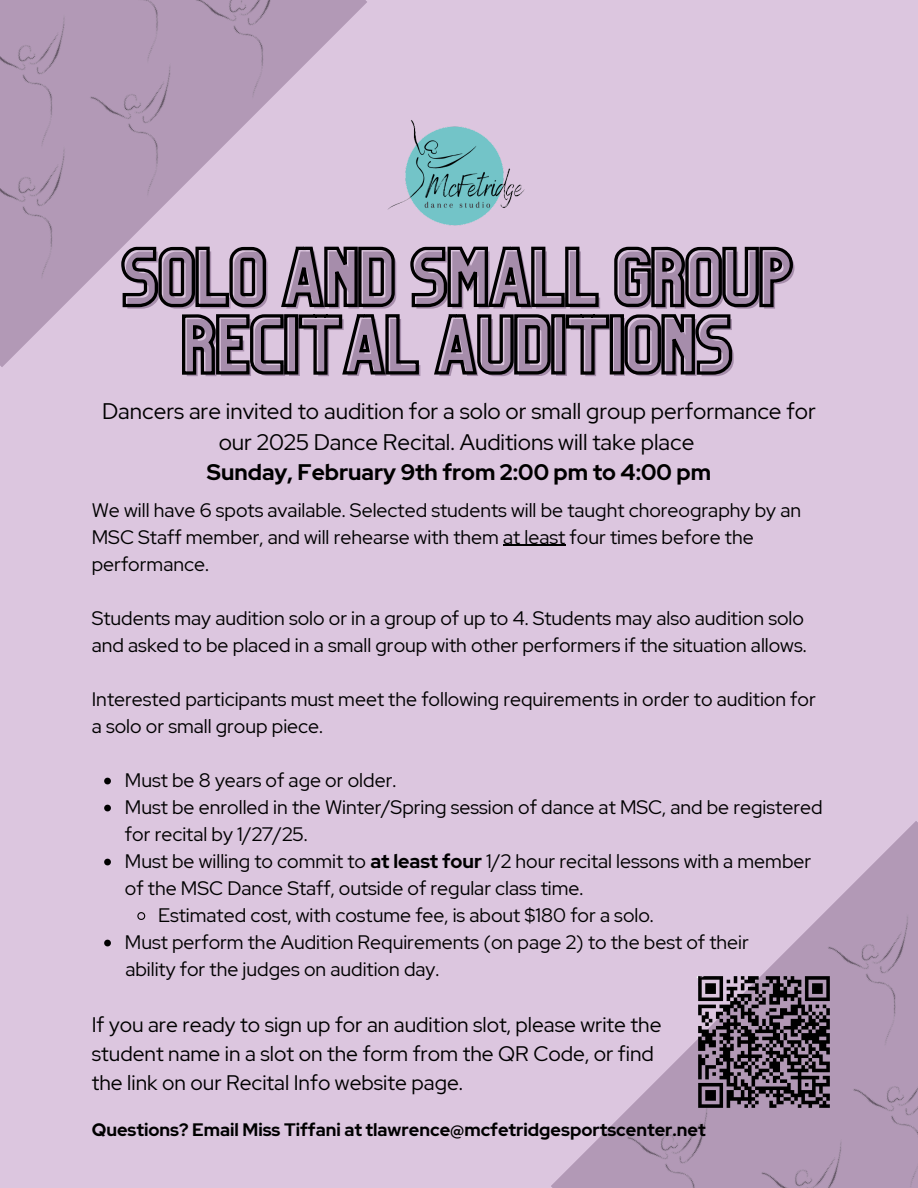
<style>
.page{position:relative;width:918px;height:1188px;background:#dcc6df}
.page>*{position:absolute;margin:0;border:0;box-sizing:border-box;transform-origin:0 0}
.t1{font:75.3px/67.5px "Organic";color:#a68dab;text-align:center}
.t2{font:22.5px/30.3px "Red Hat Display";color:#000;text-align:center}
.t3{font:700 22.5px "Red Hat Display";color:#000}
.t4{font:21px/29.2px "Red Hat Display";color:#000}
.t5{font:19.5px/27px "Red Hat Display";color:#000}
.t6{font:700 18px "Red Hat Display";color:#000}
.s1{font-weight:700}
</style>
<div class="page">
<img style="left:387px;top:126px;width:138px;height:100px">
<svg style="left:218px;top:246px;width:575px;height:62px"></svg>
<svg style="left:182px;top:314px;width:551px;height:61px"></svg>
<hr style="left:503px;top:545px;width:62px;height:1px;background:#000">
<svg style="left:104px;top:778px;width:7px;height:6px"></svg>
<svg style="left:104px;top:805px;width:7px;height:6px"></svg>
<svg style="left:104px;top:859px;width:7px;height:6px"></svg>
<svg style="left:137px;top:912px;width:9px;height:8px"></svg>
<svg style="left:104px;top:940px;width:7px;height:6px"></svg>
<img style="left:0;top:291px;width:218px;height:83px">
<img style="left:0;top:158px;width:324px;height:133px">
<img style="left:92px;top:0;width:337px;height:194px">
<img style="left:0;top:0;width:324px;height:158px">
<img style="left:551px;top:1079px;width:107px;height:109px">
<img style="left:791px;top:821px;width:127px;height:125px">
<img style="left:658px;top:1061px;width:91px;height:127px">
<div style="left:749px;top:946px;width:169px;height:242px;background:#b299b6"></div>
<img style="left:676px;top:954px;width:176px;height:176px">
<h1 class="t1" style="left:126px;top:245px;width:674px">SOLO AND SMALL GROUP<br>RECITAL AUDITIONS</h1>
<p class="t2" style="left:102px;top:396px;width:715px">Dancers are invited to audition for a solo or small group performance for our 2025 Dance Recital. Auditions will take place</p>
<p class="t3" style="left:207px;top:457px;width:506px">Sunday, February 9th from 2:00 pm to 4:00 pm</p>
<p class="t5" style="left:92px;top:496px;width:711px">We will have 6 spots available. Selected students will be taught choreography by an<br>MSC Staff member, and will rehearse with them at least four times before the performance.</p>
<p class="t5" style="left:92px;top:604px;width:716px">Students may audition solo or in a group of up to 4. Students may also audition solo and asked to be placed in a small group with other performers if the situation allows.</p>
<p class="t5" style="left:92px;top:685px;width:726px">Interested participants must meet the following requirements in order to audition for a solo or small group piece.</p>
<p class="t5" style="left:125px;top:766px;width:273px">Must be 8 years of age or older.</p>
<p class="t5" style="left:125px;top:793px;width:699px">Must be enrolled in the Winter/Spring session of dance at MSC, and be registered</p>
<p class="t5" style="left:125px;top:820px;width:184px">for recital by 1/27/25.</p>
<p class="t5" style="left:125px;top:847px;width:688px">Must be willing to commit to <span class="s1">at least four</span> 1/2 hour recital lessons with a member</p>
<p class="t5" style="left:125px;top:874px;width:460px">of the MSC Dance Staff, outside of regular class time.</p>
<p class="t5" style="left:158px;top:901px;width:497px">Estimated cost, with costume fee, is about $180 for a solo.</p>
<p class="t5" style="left:125px;top:928px;width:625px">Must perform the Audition Requirements (on page 2) to the best of their</p>
<p class="t5" style="left:125px;top:955px;width:316px">ability for the judges on audition day.</p>
<p class="t4" style="left:92px;top:1010px;width:571px">If you are ready to sign up for an audition slot, please write the student name in a slot on the form from the QR Code, or find the link on our Recital Info website page.</p>
<p class="t6" style="left:92px;top:1118px;width:615px">Questions? Email Miss Tiffani at tlawrence@mcfetridgesportscenter.net</p>
</div>
